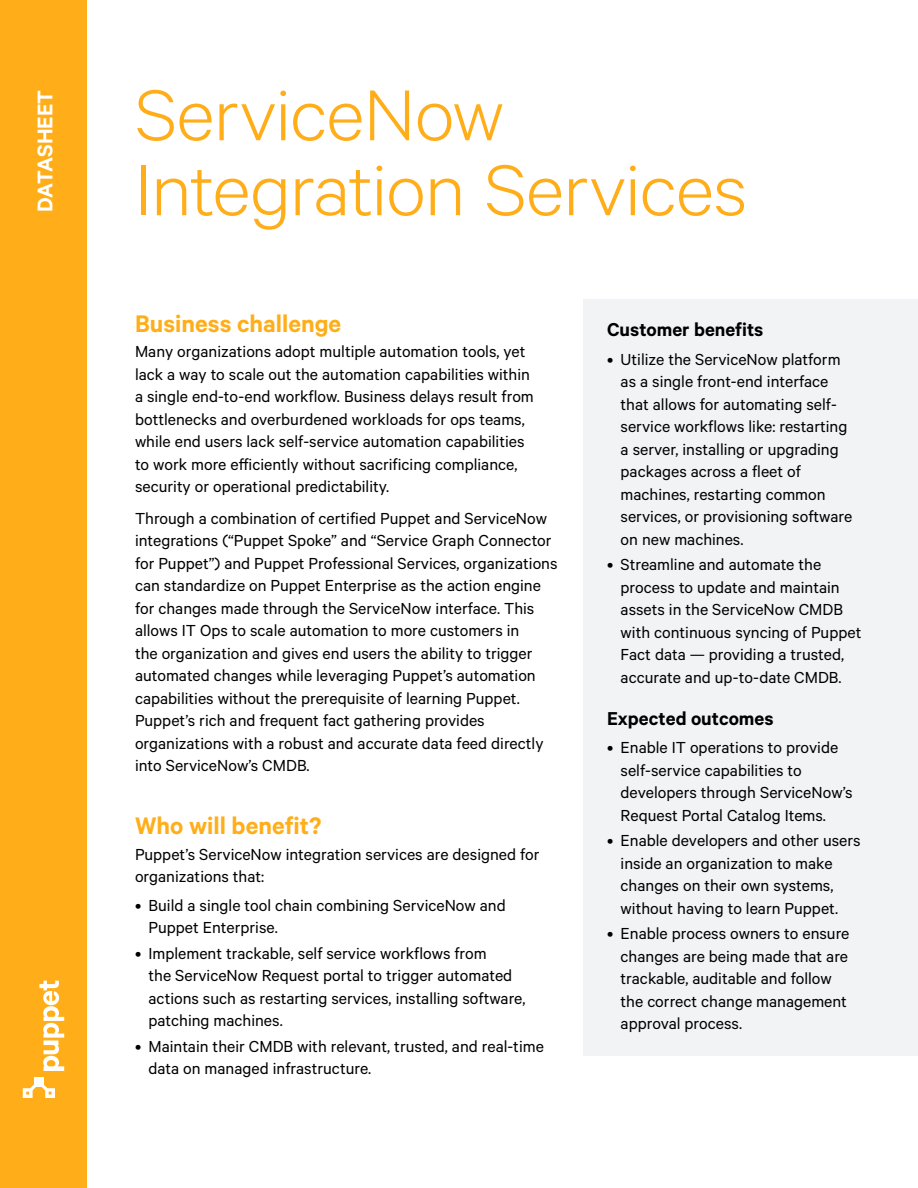
<style>
.page{position:relative;width:918px;height:1188px;background:#fff}
.page>*{position:absolute;margin:0;border:0;box-sizing:border-box;transform-origin:0 0}
.Cover_Title{font:300 81px/75px "Calibre";letter-spacing:-.02em;color:#ffae1a;scale:1.05 1}
.Body_H1{font:600 27px "Calibre";color:#ffae1a}
.t1{font:600 24px "Calibre";letter-spacing:-.005em;color:#fff}
.Body_H2{font:600 21px "Calibre";color:#000}
.Body{font:18px/22.5px "Calibre";color:#000}
</style>
<div class="page">
<div style="left:583px;top:299px;width:335px;height:757px;background:#f1f3f4"></div>
<div style="left:0;top:0;width:87px;height:1188px;background:#ffae1a"></div>
<svg style="left:39px;top:981px;width:25px;height:90px"></svg>
<div style="left:34px;top:1077px;width:10px;height:9px;background:#fff"></div>
<svg style="left:23px;top:1084px;width:32px;height:14px"></svg>
<h3 class="t1" style="left:31px;top:212px;width:123px;rotate:-90deg">DATASHEET</h3>
<p class="Cover_Title" style="left:135px;top:74px;width:585px">ServiceNow<br>Integration Services</p>
<p class="Body_H1" style="left:135px;top:307px;width:208px">Business challenge</p>
<p class="Body" style="left:135px;top:340px;width:400px">Many organizations adopt multiple automation tools, yet lack a way to scale out the automation capabilities within a single end-to-end workflow. Business delays result from bottlenecks and overburdened workloads for ops teams, while end users lack self-service automation capabilities to work more efficiently without sacrificing compliance, security or operational predictability.</p>
<p class="Body" style="left:135px;top:506px;width:424px">Through a combination of certified Puppet and ServiceNow integrations (“Puppet Spoke” and “Service Graph Connector for Puppet”) and Puppet Professional Services, organizations can standardize on Puppet Enterprise as the action engine for changes made through the ServiceNow interface. This allows IT Ops to scale automation to more customers in<br>the organization and gives end users the ability to trigger automated changes while leveraging Puppet’s automation capabilities without the prerequisite of learning Puppet.<br>Puppet’s rich and frequent fact gathering provides organizations with a robust and accurate data feed directly into ServiceNow’s CMDB.</p>
<p class="Body_H1" style="left:135px;top:810px;width:188px">Who will benefit?</p>
<p class="Body" style="left:135px;top:842px;width:406px">Puppet’s ServiceNow integration services are designed for organizations that:</p>
<p class="Body" style="left:148px;top:893px;width:359px;text-indent:-14px">• Build a single tool chain combining ServiceNow and<br>Puppet Enterprise.</p>
<p class="Body" style="left:148px;top:941px;width:379px;text-indent:-14px">• Implement trackable, self service workflows from<br>the ServiceNow Request portal to trigger automated actions such as restarting services, installing software, patching machines.</p>
<p class="Body" style="left:148px;top:1034px;width:397px;text-indent:-14px">• Maintain their CMDB with relevant, trusted, and real-time data on managed infrastructure.</p>
<p class="Body_H2" style="left:607px;top:317px;width:158px">Customer benefits</p>
<p class="Body" style="left:621px;top:347px;width:233px;text-indent:-14px">• Utilize the ServiceNow platform as a single front-end interface that allows for automating self&shy;service workflows like: restarting a server, installing or upgrading packages across a fleet of machines, restarting common services, or provisioning software on new machines.</p>
<p class="Body" style="left:621px;top:553px;width:242px;text-indent:-14px">• Streamline and automate the process to update and maintain assets in the ServiceNow CMDB with continuous syncing of Puppet<br>Fact data — providing a trusted, accurate and up-to-date CMDB.</p>
<p class="Body_H2" style="left:607px;top:705px;width:168px">Expected outcomes</p>
<p class="Body" style="left:621px;top:736px;width:234px;text-indent:-14px">• Enable IT operations to provide self-service capabilities to developers through ServiceNow’s<br>Request Portal Catalog Items.</p>
<p class="Body" style="left:621px;top:829px;width:242px;text-indent:-14px">• Enable developers and other users inside an organization to make changes on their own systems, without having to learn Puppet.</p>
<p class="Body" style="left:621px;top:922px;width:230px;text-indent:-14px">• Enable process owners to ensure changes are being made that are trackable, auditable and follow the correct change management approval process.</p>
</div>
